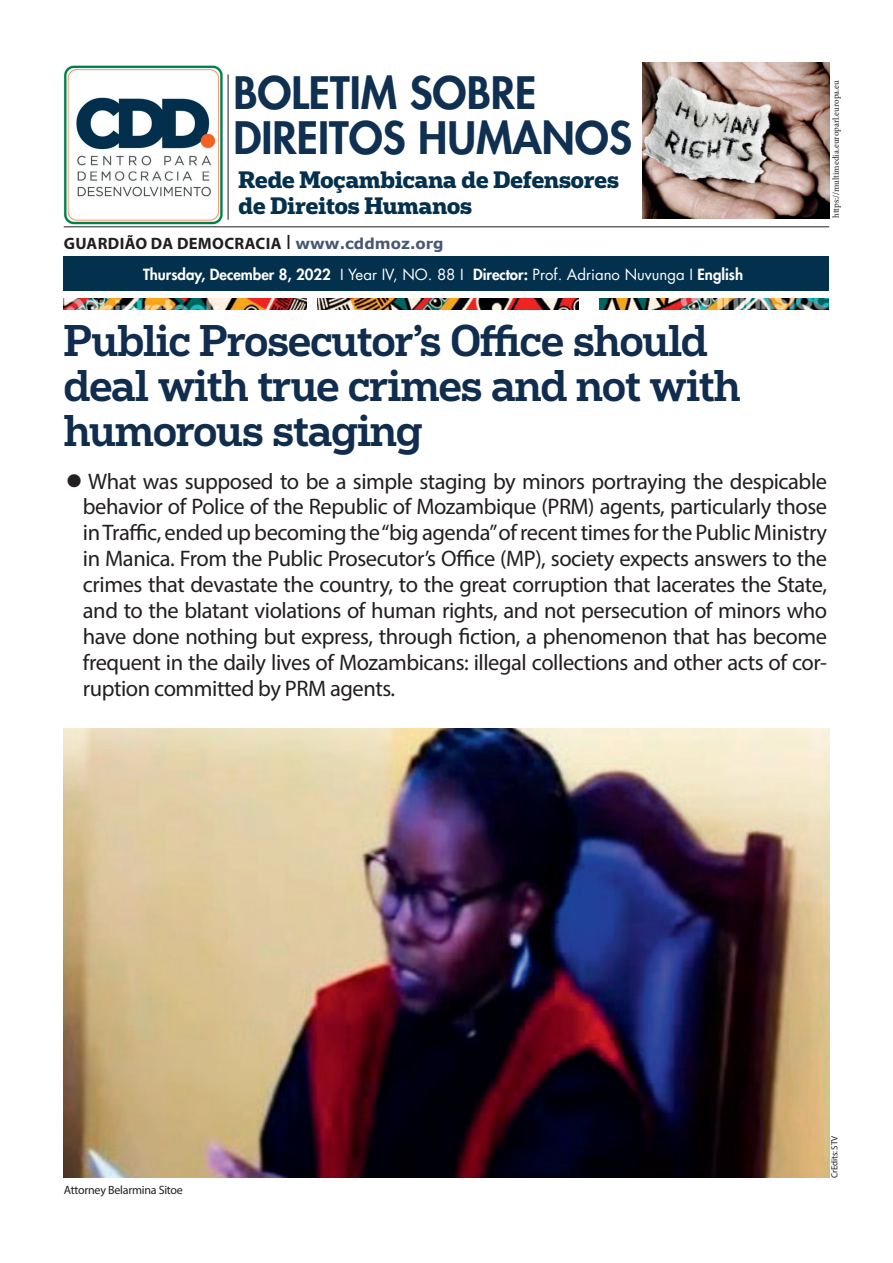
<style>
.page{position:relative;width:893px;height:1263px;background:#fff}
.page>*{position:absolute;margin:0;border:0;box-sizing:border-box;transform-origin:0 0}
.t1{font:800 43.5px/45px "Futura LT";color:#0f3051}
.t2{font:500 42px/45px "Popular";letter-spacing:-.02em;color:#102d4e}
.t3{font:22.5px/25.8px "Myriad Pro";letter-spacing:-.02em;color:#231f20;text-align:justify}
.t4{font:700 22.5px/25.5px "Popular";color:#03304d}
.t5{font:700 16.5px "Myriad Pro";letter-spacing:.02em;color:#231f20}
.t6{font:800 15px "Futura LT";color:#fff}
.t7{font:12px "Myriad Pro";letter-spacing:-.02em;color:#231f20}
.t8{font:9px "Minion Pro";color:#231f20}
.t9{font:9px "Myriad Pro";letter-spacing:-.02em;color:#231f20}
.s1{font-weight:400;font-size:20.85px}
.s2{font-family:"Verdana";font-size:15px;color:#485775}
.s3{font-weight:400}
</style>
<div class="page">
<hr style="left:64px;top:227px;width:765px;height:1px;background:#231f20">
<hr style="left:228px;top:74px;width:1px;height:146px;background:#231f20">
<img style="left:64px;top:65px;width:159px;height:159px">
<img style="left:642px;top:62px;width:187px;height:156px">
<img style="left:64px;top:298px;width:242px;height:11px">
<img style="left:317px;top:298px;width:262px;height:11px">
<img style="left:599px;top:298px;width:229px;height:11px">
<img style="left:64px;top:728px;width:765px;height:450px">
<div style="left:64px;top:256px;width:765px;height:35px;background:#03304d"></div>
<h1 class="t1" style="left:233px;top:70px;width:400px">BOLETIM SOBRE<br>DIREITOS HUMANOS</h1>
<p class="t4" style="left:239px;top:166px;width:382px">Rede Moçambicana de Defensores de Direitos Humanos</p>
<p class="t5" style="left:64px;top:232px;width:381px">GUARDIÃO DA DEMOCRACIA <span class="s1">I</span> <span class="s2">www.cddmoz.org</span></p>
<p class="t6" style="left:143px;top:265px;width:601px">Thursday, December 8, 2022 <span class="s3">I Year IV, NO. 88 I</span> Director: <span class="s3">Prof. Adriano Nuvunga I</span> English</p>
<p class="t8" style="left:830px;top:218px;width:139px;rotate:-90deg">https://multimedia.europarl.europa.eu</p>
<h2 class="t2" style="left:64px;top:317px;width:678px">Public Prosecutor’s Office should deal with true crimes and not with humorous staging</h2>
<p class="t3" style="left:83px;top:468px;width:746px;text-indent:-17px">● What was supposed to be a simple staging by minors portraying the despicable behavior of Police of the Republic of Mozambique (PRM) agents, particularly those in Traffic, ended up becoming the “big agenda” of recent times for the Public Ministry in Manica. From the Public Prosecutor’s Office (MP), society expects answers to the crimes that devastate the country, to the great corruption that lacerates the State, and to the blatant violations of human rights, and not persecution of minors who have done nothing but express, through fiction, a phenomenon that has become frequent in the daily lives of Mozambicans: illegal collections and other acts of cor&shy;ruption committed by PRM agents.</p>
<p class="t7" style="left:64px;top:1182px;width:121px">Attorney Belarmina Sitoe</p>
<p class="t9" style="left:829px;top:1178px;width:44px;rotate:-90deg">CrEdits: STV</p>
</div>
